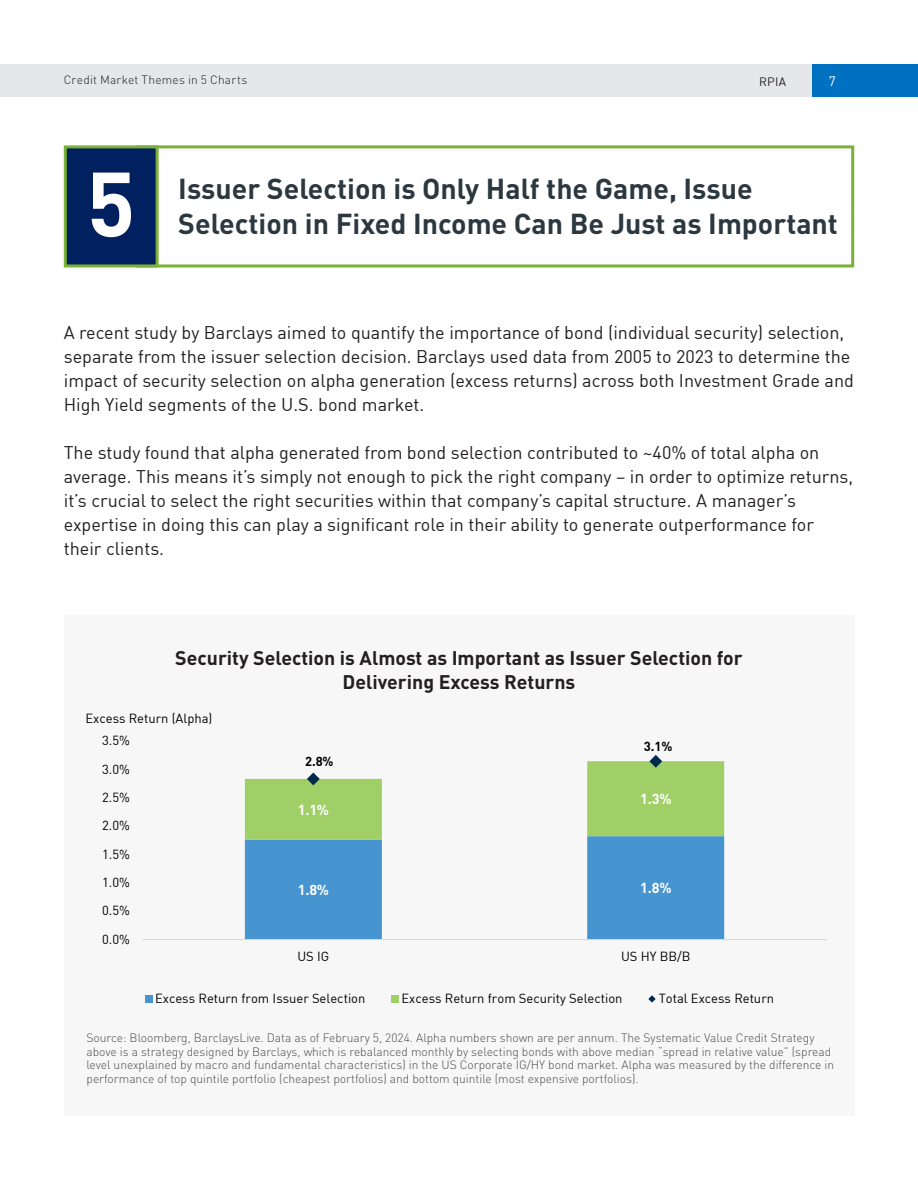
<style>
.page{position:relative;width:918px;height:1188px;background:#fff}
.page>*{position:absolute;margin:0;border:0;box-sizing:border-box;transform-origin:0 0}
.TOC_Body{font:700 90px "DIN";color:#fff}
.TOC_Body-2{font:700 28.5px "DIN";color:#2c3840}
.RPIA_H{font:700 19.5px "DIN";color:#231f20}
.RPIA_H-2{font:18px/24px "DIN";color:#231f20}
.t1{font:700 14.4px "DIN";color:#fff}
.t2{font:13.5px "DIN";color:#fff}
.t3{font:13.05px "DIN";color:#000}
.t4{font:700 13.05px "DIN";color:#000}
.RPIA_H-3{font:300 12px/13.5px "DIN";color:#4b4c4d}
.t5{font:300 12px "DIN";letter-spacing:.015em;color:#231f20}
.t6{font:12px "DIN";color:#231f20}
</style>
<div class="page">
<div style="left:136px;top:145px;width:718px;height:122px;border:3px solid #7ab138"></div>
<div style="left:64px;top:145px;width:95px;height:122px;background:#002060;border:3px solid #7ab138"></div>
<div style="left:64px;top:616px;width:790px;height:500px;background:#f7f7f7"></div>
<svg style="left:245px;top:840px;width:479px;height:99px;fill:#4694d0"></svg>
<hr style="left:142px;top:939px;width:685px;height:1px;background:#d9d9d9">
<svg style="left:245px;top:755px;width:479px;height:85px"></svg>
<div style="left:145px;top:995px;width:7px;height:8px;background:#4694d0"></div>
<div style="left:391px;top:995px;width:7px;height:8px;background:#a0cf67"></div>
<svg style="left:648px;top:995px;width:8px;height:8px"></svg>
<div style="left:812px;top:64px;width:106px;height:32px;background:#0070c0"></div>
<div style="left:0;top:64px;width:378px;height:32px;background:#e6e7e9"></div>
<div style="left:372px;top:64px;width:440px;height:32px;background:#e6e7e9"></div>
<p class="t5" style="left:64px;top:73px;width:185px">Credit Market Themes in 5 Charts</p>
<p class="t6" style="left:759px;top:74px;width:29px">RPIA</p>
<p class="t2" style="left:829px;top:72px;width:9px">7</p>
<p class="TOC_Body" style="left:87px;top:145px;width:50px">5</p>
<p class="TOC_Body-2" style="left:178px;top:171px;width:576px">Issuer Selection is Only Half the Game, Issue</p>
<p class="TOC_Body-2" style="left:178px;top:205px;width:661px">Selection in Fixed Income Can Be Just as Important</p>
<p class="RPIA_H-2" style="left:64px;top:320px;width:792px">A recent study by Barclays aimed to quantify the importance of bond (individual security) selection, separate from the issuer selection decision. Barclays used data from 2005 to 2023 to determine the impact of security selection on alpha generation (excess returns) across both Investment Grade and High Yield segments of the U.S. bond market.</p>
<p class="RPIA_H-2" style="left:64px;top:440px;width:791px">The study found that alpha generated from bond selection contributed to ~40% of total alpha on average. This means it’s simply not enough to pick the right company – in order to optimize returns, it’s crucial to select the right securities within that company’s capital structure. A manager’s expertise in doing this can play a significant role in their ability to generate outperformance for their clients.</p>
<p class="RPIA_H" style="left:175px;top:646px;width:569px">Security Selection is Almost as Important as Issuer Selection for</p>
<p class="RPIA_H" style="left:343px;top:669px;width:234px">Delivering Excess Returns</p>
<p class="t3" style="left:85px;top:711px;width:128px">Excess Return (Alpha)</p>
<p class="t3" style="left:102px;top:732px;width:29px">3.5%</p>
<p class="t3" style="left:102px;top:761px;width:29px">3.0%</p>
<p class="t3" style="left:102px;top:789px;width:29px">2.5%</p>
<p class="t3" style="left:102px;top:817px;width:29px">2.0%</p>
<p class="t3" style="left:102px;top:846px;width:29px">1.5%</p>
<p class="t3" style="left:102px;top:874px;width:29px">1.0%</p>
<p class="t3" style="left:102px;top:903px;width:29px">0.5%</p>
<p class="t3" style="left:102px;top:931px;width:29px">0.0%</p>
<p class="t4" style="left:305px;top:752px;width:30px">2.8%</p>
<p class="t1" style="left:298px;top:800px;width:33px">1.1%</p>
<p class="t4" style="left:644px;top:738px;width:30px">3.1%</p>
<p class="t1" style="left:640px;top:790px;width:33px">1.3%</p>
<p class="t1" style="left:298px;top:881px;width:33px">1.8%</p>
<p class="t1" style="left:640px;top:879px;width:33px">1.8%</p>
<p class="t3" style="left:297px;top:948px;width:33px">US IG</p>
<p class="t3" style="left:621px;top:948px;width:71px">US HY BB/B</p>
<p class="t3" style="left:155px;top:991px;width:212px">Excess Return from Issuer Selection</p>
<p class="t3" style="left:401px;top:991px;width:223px">Excess Return from Security Selection</p>
<p class="t3" style="left:659px;top:991px;width:117px">Total Excess Return</p>
<p class="RPIA_H-3" style="left:87px;top:1031px;width:749px">Source: Bloomberg, BarclaysLive. Data as of February 5, 2024. Alpha numbers shown are per annum. The Systematic Value Credit Strategy above is a strategy designed by Barclays, which is rebalanced monthly by selecting bonds with above median “spread in relative value” (spread level unexplained by macro and fundamental characteristics) in the US Corporate IG/HY bond market. Alpha was measured by the difference in performance of top quintile portfolio (cheapest portfolios) and bottom quintile (most expensive portfolios).</p>
</div>
